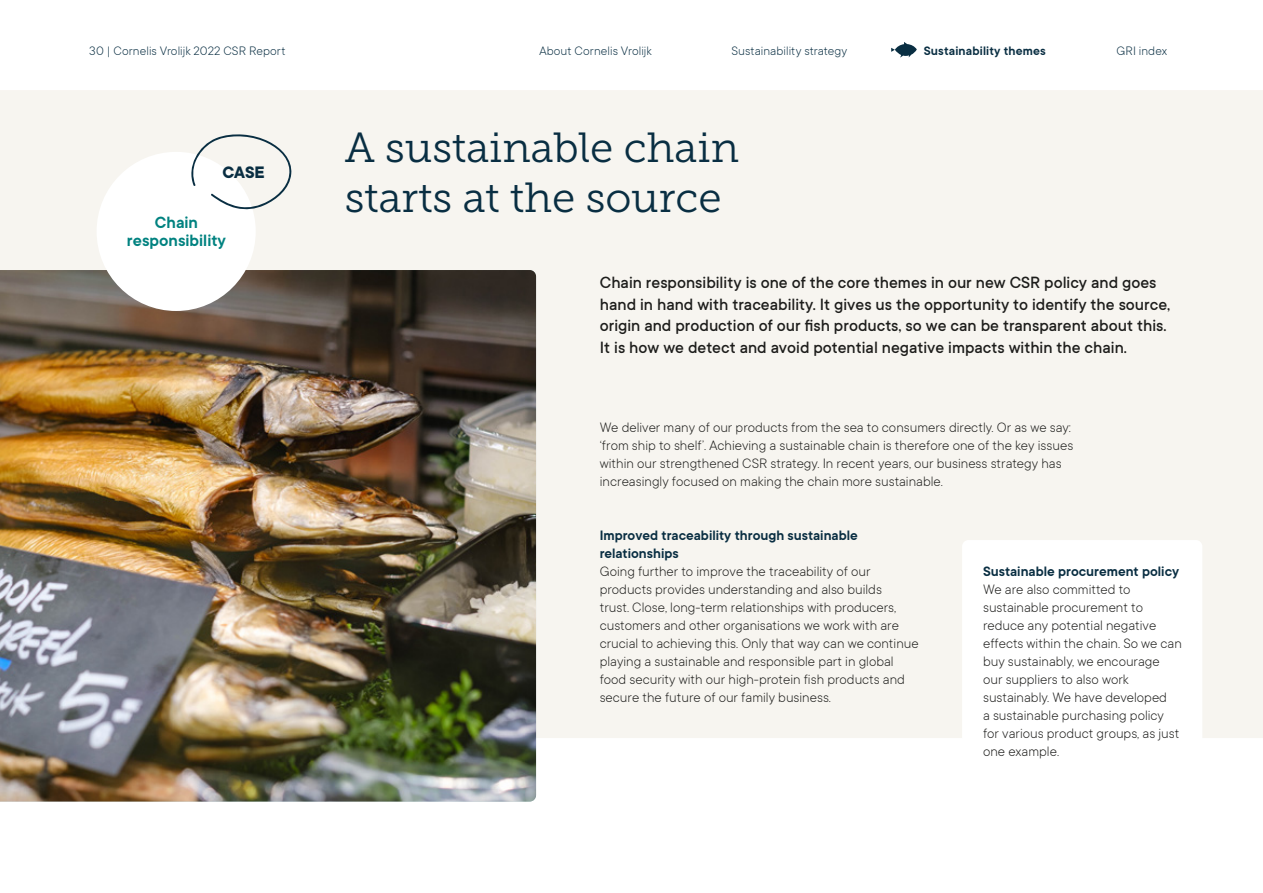
<style>
.page{position:relative;width:1263px;height:893px;background:#fff}
.page>*{position:absolute;margin:0;border:0;box-sizing:border-box;transform-origin:0 0}
.t1{font:42px/50.4px "Museo Slab 300";color:#092e42}
.t2{font:700 18.3px "TT Commons";color:#092e42}
.t3{font:500 18px/21.6px "TT Commons";color:#1d1d1b}
.t4{font:600 18px/18px "TT Commons";color:#008280;text-align:center}
.t5{font:300 15px/18px "TT Commons";color:#1d1d1b}
.t6{font:600 15px/18px "TT Commons";color:#092e42}
.t7{font:300 13.5px "TT Commons";letter-spacing:.005em;color:#092e42}
.t8{font:600 13.5px "TT Commons";letter-spacing:.015em;color:#092e42}
</style>
<div class="page">
<div style="left:0;top:90px;width:1263px;height:648px;background:#f7f5f0"></div>
<img style="left:0;top:270px;width:536px;height:531px">
<div style="left:962px;top:540px;width:240px;height:238px;background:#fff;border-radius:6px"></div>
<div style="left:97px;top:152px;width:159px;height:159px;background:#fff;border-radius:50%"></div>
<svg style="left:186px;top:134px;width:107px;height:76px"></svg>
<svg style="left:891px;top:42px;width:26px;height:16px"></svg>
<p class="t7" style="left:89px;top:43px;width:198px">30 | Cornelis Vrolijk 2022 CSR Report</p>
<p class="t7" style="left:539px;top:43px;width:114px">About Cornelis Vrolijk</p>
<p class="t7" style="left:731px;top:43px;width:117px">Sustainability strategy</p>
<p class="t8" style="left:924px;top:42px;width:124px">Sustainability themes</p>
<p class="t7" style="left:1116px;top:43px;width:52px">GRI index</p>
<p class="t2" style="left:222px;top:160px;width:44px">CASE</p>
<p class="t4" style="left:127px;top:212px;width:101px">Chain responsibility</p>
<h1 class="t1" style="left:345px;top:123px;width:396px">A sustainable chain starts at the source</h1>
<p class="t3" style="left:600px;top:271px;width:572px">Chain responsibility is one of the core themes in our new CSR policy and goes hand in hand with traceability. It gives us the opportunity to identify the source, origin and production of our fish products, so we can be transparent about this.<br>It is how we detect and avoid potential negative impacts within the chain.</p>
<p class="t5" style="left:600px;top:418px;width:475px">We deliver many of our products from the sea to consumers directly. Or as we say: ‘from ship to shelf’. Achieving a sustainable chain is therefore one of the key issues within our strengthened CSR strategy. In recent years, our business strategy has increasingly focused on making the chain more sustainable.</p>
<p class="t6" style="left:600px;top:526px;width:259px">Improved traceability through sustainable relationships</p>
<p class="t5" style="left:600px;top:562px;width:321px">Going further to improve the traceability of our products provides understanding and also builds<br>trust. Close, long-term relationships with producers, customers and other organisations we work with are crucial to achieving this. Only that way can we continue playing a sustainable and responsible part in global food security with our high-protein fish products and secure the future of our family business.</p>
<p class="t6" style="left:983px;top:562px;width:197px">Sustainable procurement policy</p>
<p class="t5" style="left:983px;top:580px;width:200px">We are also committed to sustainable procurement to reduce any potential negative effects within the chain. So we can buy sustainably, we encourage our suppliers to also work sustainably. We have developed<br>a sustainable purchasing policy for various product groups, as just one example.</p>
</div>
